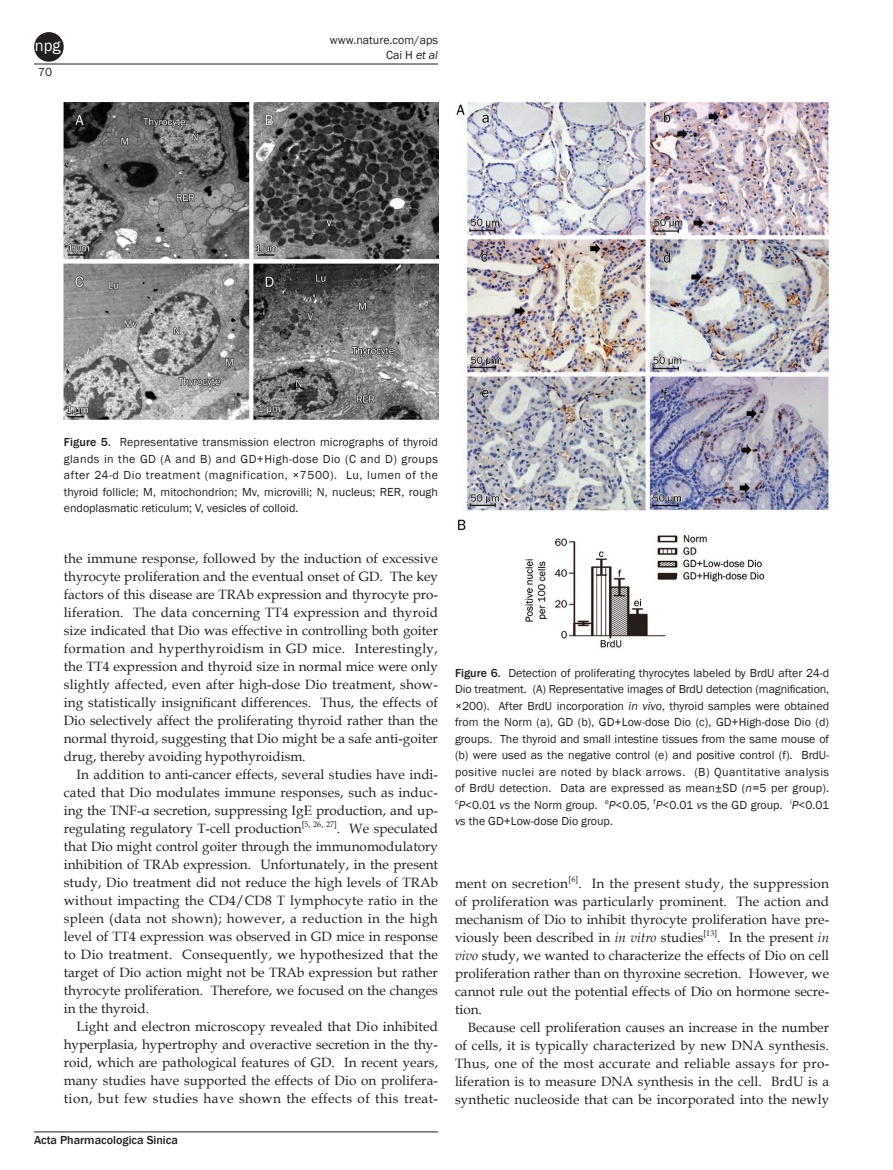
<style>
.page{position:relative;width:893px;height:1170px;background:#fff}
.page>*{position:absolute;margin:0;border:0;box-sizing:border-box;transform-origin:0 0}
.t1{font:16.5px "Franklin Gothic";color:#fff}
.英文正文{font:13.5px/18px "Book Antiqua";color:#231f20;text-align:justify}
.图表注{font:12px/16.5px "Franklin Gothic";color:#231f20;text-align:justify}
.t2{font:500 12px "Franklin Gothic";color:#231f20}
.s1{font-style:italic}
.s2{font-weight:500}
.s3{font-family:"Franklin Gothic Book 2"}
.s4{font-family:"Book Antiqua 2"}
</style>
<div class="page">
<hr style="left:34px;top:64px;width:404px;height:1px;background:#231f20">
<hr style="left:34px;top:1131px;width:404px;height:1px;background:#231f20">
<div style="left:34px;top:32px;width:30px;height:30px;background:#231f20;border-radius:50%"></div>
<img style="left:64px;top:102px;width:374px;height:317px">
<img style="left:456px;top:102px;width:373px;height:546px">
<p class="t1" style="left:35px;top:35px;width:27px">npg</p>
<p class="图表注" style="left:38px;top:64px;width:16px">70</p>
<p class="图表注" style="left:330px;top:32px;width:110px;line-height:15px;text-align:right">www.nature.com/aps<br>Cai H <span class="s1">et al</span></p>
<p class="图表注" style="left:64px;top:434px;width:376px"><span class="s2">Figure 5.</span> Representative transmission electron micrographs of thyroid glands in the GD (A and B) and GD+High-dose Dio (C and D) groups <span class="s3">after 24-d Dio treatment (magnification, ×7500). Lu, lumen of the </span>thyroid follicle; M, mitochondrion; Mv, microvilli; N, nucleus; RER, rough endoplasmatic reticulum; V, vesicles of colloid.</p>
<p class="英文正文" style="left:64px;top:549px;width:376px">the immune response, followed by the induction of excessive thyrocyte proliferation and the eventual onset of GD. The key factors of this disease are TRAb expression and thyrocyte pro&shy;liferation. The data concerning TT4 expression and thyroid size indicated that Dio was effective in controlling both goiter formation and hyperthyroidism in GD mice. Interestingly, the TT4 expression and thyroid size in normal mice were only slightly affected, even after high-dose Dio treatment, show&shy;<span class="s4">ing statistically insignificant differences. Thus, the effects of </span>Dio selectively affect the proliferating thyroid rather than the normal thyroid, suggesting that Dio might be a safe anti-goiter drug, thereby avoiding hypothyroidism.</p>
<p class="英文正文" style="left:64px;top:765px;width:376px;text-indent:13px">In addition to anti-cancer effects, several studies have indi&shy;cated that Dio modulates immune responses, such as induc&shy;<span class="s4">ing the TNF-α secretion, suppressing IgE production, and up&shy;</span>regulating regulatory T-cell production<sup>[5,</sup> <sup>26,</sup> <sup>27]</sup>. We speculated that Dio might control goiter through the immunomodulatory inhibition of TRAb expression. Unfortunately, in the present study, Dio treatment did not reduce the high levels of TRAb without impacting the CD4/CD8 T lymphocyte ratio in the spleen (data not shown); however, a reduction in the high level of TT4 expression was observed in GD mice in response to Dio treatment. Consequently, we hypothesized that the target of Dio action might not be TRAb expression but rather thyrocyte proliferation. Therefore, we focused on the changes in the thyroid.</p>
<p class="英文正文" style="left:64px;top:1017px;width:376px;text-indent:13px">Light and electron microscopy revealed that Dio inhibited hyperplasia, hypertrophy and overactive secretion in the thy&shy;roid, which are pathological features of GD. In recent years, many studies have supported the effects of Dio on prolifera&shy;tion, but few studies have shown the effects of this treat-</p>
<p class="t2" style="left:34px;top:1132px;width:145px">Acta Pharmacologica Sinica</p>
<p class="图表注" style="left:455px;top:664px;width:376px"><span class="s2">Figure 6.</span> Detection of proliferating thyrocytes labeled by BrdU after 24-d <span class="s3">Dio treatment. (A) Representative images of BrdU detection (magnification, ×200). After BrdU incorporation</span> <span class="s1">in vivo</span>, thyroid samples were obtained from the Norm (a), GD (b), GD+Low-dose Dio (c), GD+High-dose Dio (d) groups. The thyroid and small intestine tissues from the same mouse of (b) were used as the negative control (e) and positive control (f). BrdU&shy;positive nuclei are noted by black arrows. (B) Quantitative analysis of BrdU detection. Data are expressed as mean±SD (<span class="s1">n</span>=5 per group). <sup>c</sup><span class="s1">P</span>&lt;0.01 <span class="s1">vs</span> the Norm group. <sup>e</sup><span class="s1">P</span>&lt;0.05, <sup>f</sup><span class="s1">P</span>&lt;0.01 <span class="s1">vs</span> the GD group. <sup>i</sup><span class="s1">P</span>&lt;0.01 <span class="s1">vs</span> the GD+Low-dose Dio group.</p>
<p class="英文正文" style="left:455px;top:873px;width:376px">ment on secretion<sup>[6]</sup>. In the present study, the suppression of proliferation was particularly prominent. The action and mechanism of Dio to inhibit thyrocyte proliferation have pre&shy;viously been described in <span class="s1">in vitro</span> studies<sup>[13]</sup>. In the present <span class="s1">in vivo</span> study, we wanted to characterize the effects of Dio on cell proliferation rather than on thyroxine secretion. However, we cannot rule out the potential effects of Dio on hormone secre&shy;tion.</p>
<p class="英文正文" style="left:455px;top:1017px;width:376px;text-indent:13px">Because cell proliferation causes an increase in the number of cells, it is typically characterized by new DNA synthesis.<br>Thus, one of the most accurate and reliable assays for pro&shy;liferation is to measure DNA synthesis in the cell. BrdU is a synthetic nucleoside that can be incorporated into the newly</p>
</div>
